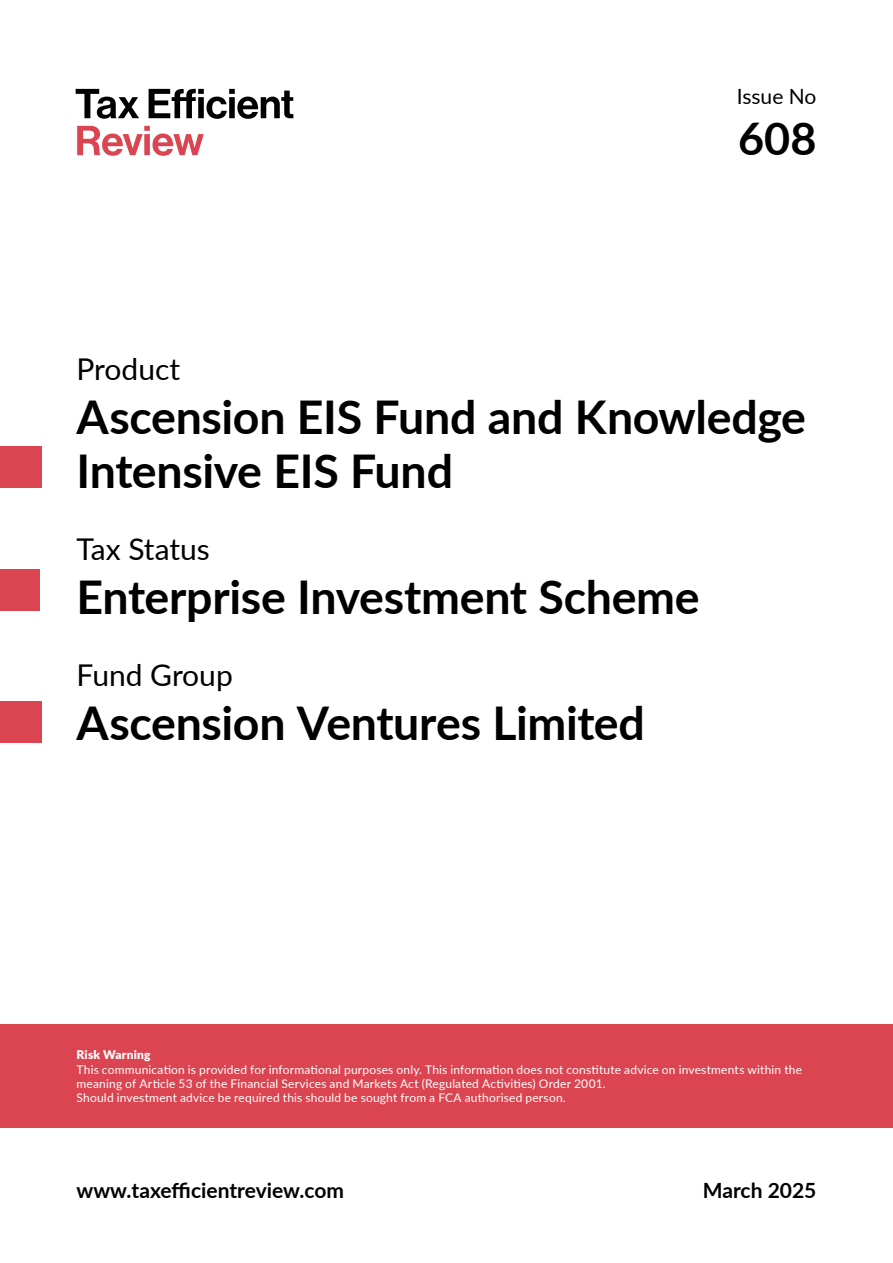
<style>
.page{position:relative;width:893px;height:1263px;background:#fff}
.page>*{position:absolute;margin:0;border:0;box-sizing:border-box;transform-origin:0 0}
.t1{font:700 46.5px/54px "Lato";letter-spacing:-.005em;color:#000}
.t2{font:700 45px "Lato";color:#000}
.t3{font:30px "Lato";color:#000}
.t4{font:700 21px "Lato";color:#000}
.t5{font:21px "Lato";color:#000}
.t6{font:12px/14.4px "Lato";letter-spacing:.015em;color:#fff}
.t7{font:900 12px "Lato";letter-spacing:.015em;color:#fff}
</style>
<div class="page">
<div style="left:0;top:1024px;width:893px;height:104px;background:#da4551"></div>
<div style="left:0;top:446px;width:41px;height:41px;background:#da4551"></div>
<div style="left:0;top:570px;width:40px;height:41px;background:#da4551"></div>
<div style="left:0;top:702px;width:41px;height:41px;background:#da4551"></div>
<svg style="left:76px;top:89px;width:63px;height:30px"></svg>
<svg style="left:149px;top:89px;width:144px;height:30px"></svg>
<svg style="left:77px;top:126px;width:127px;height:30px"></svg>
<h3 class="t5" style="left:737px;top:81px;width:81px">Issue No</h3>
<h2 class="t2" style="left:738px;top:105px;width:80px">608</h2>
<h3 class="t3" style="left:77px;top:347px;width:105px">Product</h3>
<h1 class="t1" style="left:77px;top:388px;width:731px">Ascension EIS Fund and Knowledge<br>Intensive EIS Fund</h1>
<h3 class="t3" style="left:77px;top:527px;width:135px">Tax Status</h3>
<h1 class="t1" style="left:77px;top:568px;width:625px">Enterprise Investment Scheme</h1>
<h3 class="t3" style="left:77px;top:653px;width:158px">Fund Group</h3>
<h1 class="t1" style="left:77px;top:694px;width:570px">Ascension Ventures Limited</h1>
<p class="t7" style="left:77px;top:1046px;width:75px">Risk Warning</p>
<p class="t6" style="left:77px;top:1061px;width:727px">This communication is provided for informational purposes only. This information does not constitute advice on investments within the meaning of Article 53 of the Financial Services and Markets Act (Regulated Activities) Order 2001.<br>Should investment advice be required this should be sought from a FCA authorised person.</p>
<h3 class="t4" style="left:77px;top:1175px;width:269px">www.taxefficientreview.com</h3>
<h3 class="t4" style="left:703px;top:1175px;width:115px">March 2025</h3>
</div>
